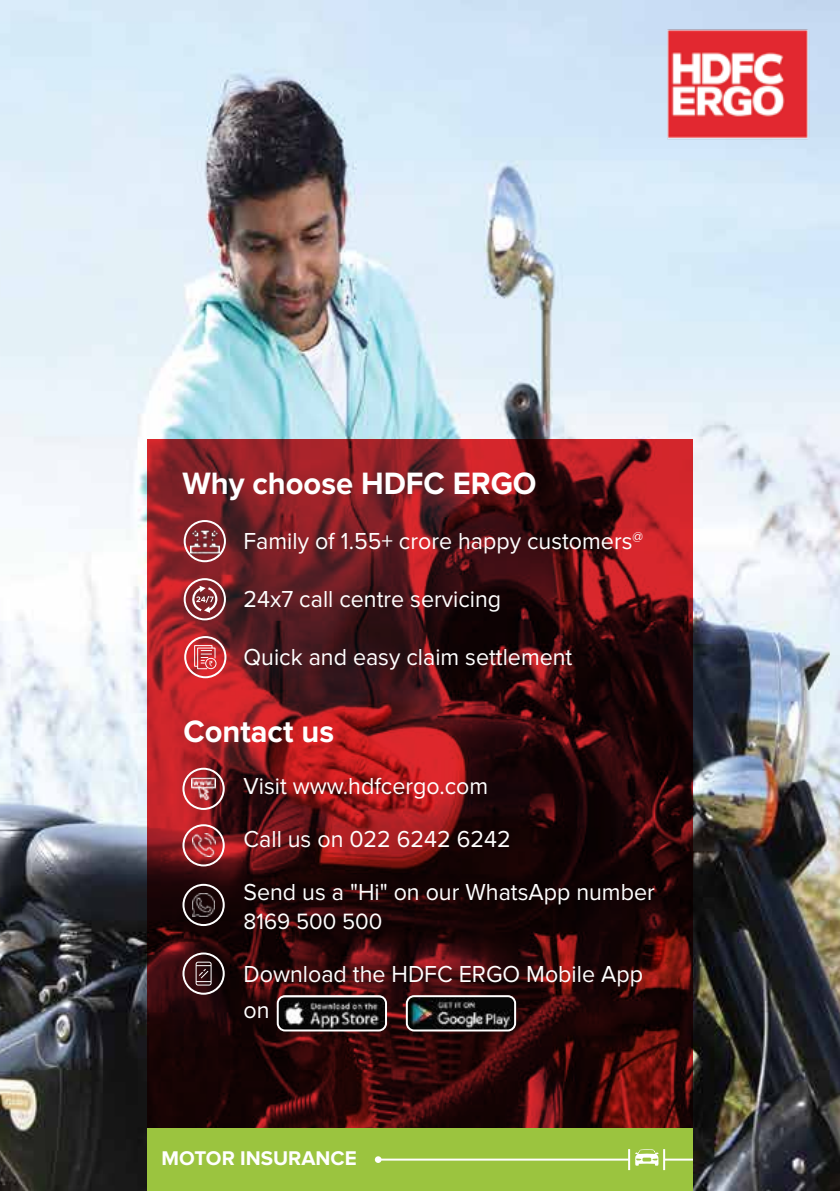
<style>
.page{position:relative;width:840px;height:1191px;background:#fff}
.page>*{position:absolute;margin:0;border:0;box-sizing:border-box;transform-origin:0 0}
.t1{font:700 32px "Proxima Nova";color:#fff}
.t2{font:24px/52.8px "Proxima Nova";color:#fff}
.t3{font:23px "Proxima Nova";color:#fff}
.t4{font:700 20.6px "Proxima Nova";color:#fff}
</style>
<div class="page">
<img style="left:0;top:0;width:839px;height:1190px">
<img style="left:637px;top:0;width:200px;height:208px">
<svg style="left:147px;top:439px;width:545px;height:689px;background:#531113"></svg>
<div style="left:147px;top:1128px;width:545px;height:62px;background:#9bc43f"></div>
<hr style="left:377px;top:1158px;width:251px;height:2px;background:#fff">
<hr style="left:663px;top:1158px;width:29px;height:2px;background:#fff">
<hr style="left:662px;top:1149px;width:2px;height:21px;background:#fff">
<svg style="left:635px;top:1149px;width:23px;height:16px"></svg>
<div style="left:374px;top:1156px;width:7px;height:7px;background:#fff;border-radius:50%"></div>
<hr style="left:627px;top:1149px;width:2px;height:21px;background:#fff">
<svg style="left:277px;top:996px;width:109px;height:34px;background:#393939"></svg>
<div style="left:276px;top:995px;width:111px;height:36px;border:2px solid #fff;border-radius:7px"></div>
<svg style="left:406px;top:996px;width:109px;height:34px;background:#292d2d"></svg>
<div style="left:405px;top:995px;width:111px;height:36px;border:2px solid #fff;border-radius:7px"></div>
<div style="left:182px;top:767px;width:42px;height:43px;border:2px solid #fff;border-radius:50%"></div>
<img style="left:191px;top:776px;width:25px;height:25px">
<div style="left:182px;top:952px;width:42px;height:42px;border:2px solid #fff;border-radius:50%"></div>
<svg style="left:195px;top:961px;width:16px;height:24px"></svg>
<div style="left:182px;top:824px;width:42px;height:42px;border:2px solid #fff;border-radius:50%"></div>
<img style="left:192px;top:834px;width:23px;height:22px">
<div style="left:182px;top:884px;width:42px;height:42px;border:2px solid #fff;border-radius:50%"></div>
<img style="left:192px;top:893px;width:23px;height:23px">
<div style="left:183px;top:520px;width:43px;height:42px;border:2px solid #fff;border-radius:50%"></div>
<img style="left:190px;top:526px;width:29px;height:29px">
<div style="left:183px;top:578px;width:43px;height:42px;border:2px solid #fff;border-radius:50%"></div>
<svg style="left:191px;top:585px;width:26px;height:28px"></svg>
<div style="left:184px;top:636px;width:42px;height:42px;border:2px solid #fff;border-radius:50%"></div>
<svg style="left:194px;top:645px;width:22px;height:24px"></svg>
<h1 class="t1" style="left:182px;top:464px;width:355px">Why choose HDFC ERGO</h1>
<p class="t2" style="left:243px;top:516px;width:401px">Family of 1.55+ crore happy customers<sup>@</sup></p>
<p class="t2" style="left:243px;top:573px;width:259px">24x7 call centre servicing</p>
<p class="t2" style="left:243px;top:631px;width:330px">Quick and easy claim settlement</p>
<h1 class="t1" style="left:183px;top:712px;width:152px">Contact us</h1>
<p class="t2" style="left:243px;top:760px;width:268px">Visit www.hdfcergo.com<br>Call us on 022 6242 6242</p>
<p class="t2" style="left:243px;top:866px;width:412px">Send us a "Hi" on our WhatsApp number</p>
<p class="t3" style="left:243px;top:908px;width:140px">8169 500 500</p>
<p class="t2" style="left:243px;top:956px;width:401px;line-height:36px">Download the HDFC ERGO Mobile App on</p>
<p class="t4" style="left:161px;top:1146px;width:196px">MOTOR INSURANCE</p>
</div>
